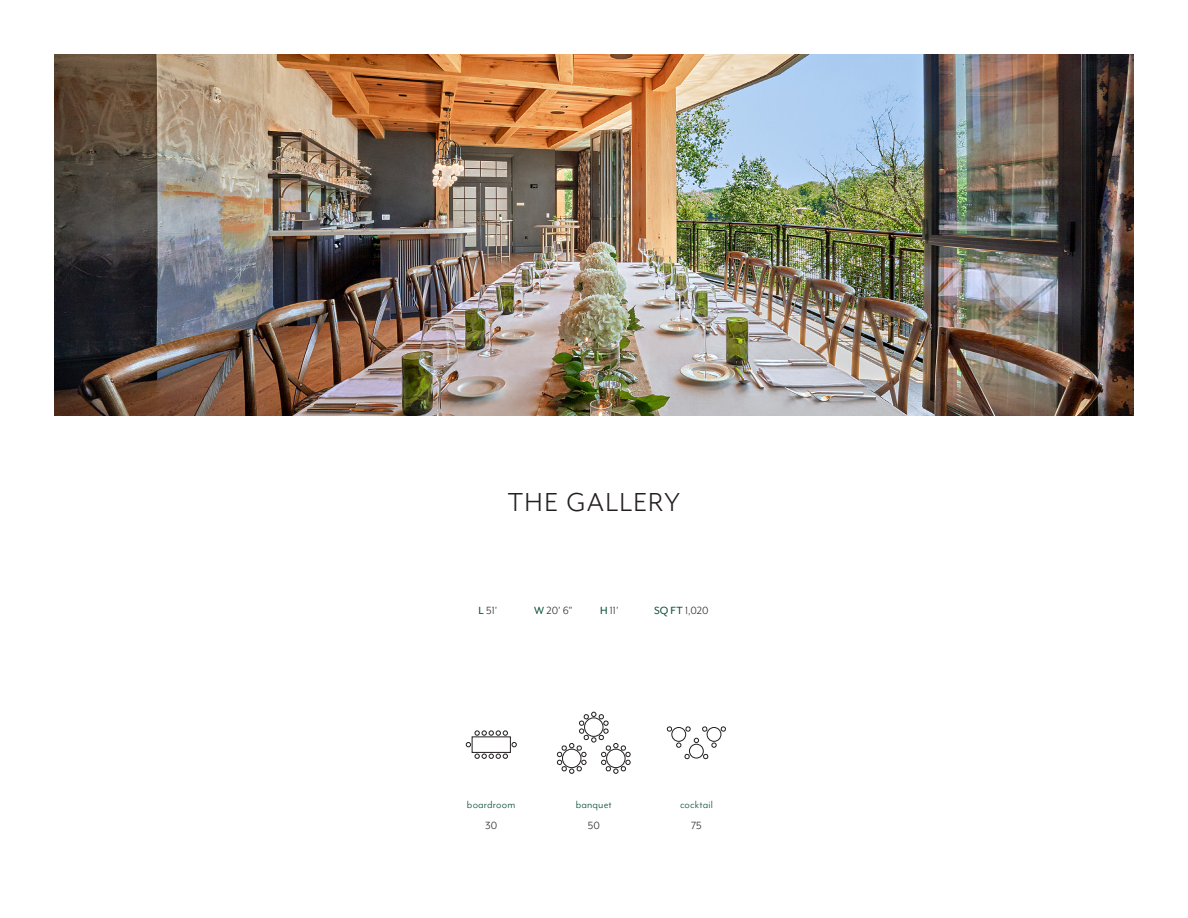
<style>
.page{position:relative;width:1188px;height:918px;background:#fff}
.page>*{position:absolute;margin:0;border:0;box-sizing:border-box;transform-origin:0 0}
.t1{font:30px "Mr Eaves Mod OT";letter-spacing:.045em;color:#231f20}
.Paragraph_Style_2{font:12px "Mr Eaves Mod OT";color:#231f20}
.Paragraph_Style_2-2{font:12px "Mr Eaves Mod OT";letter-spacing:.01em;color:#004a37}
.s1{color:#004a37}
</style>
<div class="page">
<svg style="left:667px;top:726px;width:59px;height:34px"></svg>
<svg style="left:556px;top:712px;width:75px;height:62px"></svg>
<svg style="left:466px;top:730px;width:51px;height:29px"></svg>
<img style="left:54px;top:54px;width:1080px;height:362px">
<p class="t1" style="left:508px;top:486px;width:174px">THE GALLERY</p>
<p class="Paragraph_Style_2" style="left:479px;top:604px;width:20px"><span class="s1">L</span> 51’</p>
<p class="Paragraph_Style_2" style="left:534px;top:604px;width:40px"><span class="s1">W</span> 20’ 6”</p>
<p class="Paragraph_Style_2" style="left:600px;top:604px;width:20px"><span class="s1">H</span> 11’</p>
<p class="Paragraph_Style_2" style="left:654px;top:604px;width:56px"><span class="s1">SQ FT</span> 1,020</p>
<p class="Paragraph_Style_2-2" style="left:467px;top:798px;width:50px">boardroom</p>
<p class="Paragraph_Style_2" style="left:485px;top:819px;width:14px">30</p>
<p class="Paragraph_Style_2-2" style="left:576px;top:798px;width:37px">banquet</p>
<p class="Paragraph_Style_2" style="left:588px;top:819px;width:14px">50</p>
<p class="Paragraph_Style_2-2" style="left:680px;top:798px;width:34px">cocktail</p>
<p class="Paragraph_Style_2" style="left:691px;top:819px;width:12px">75</p>
</div>
